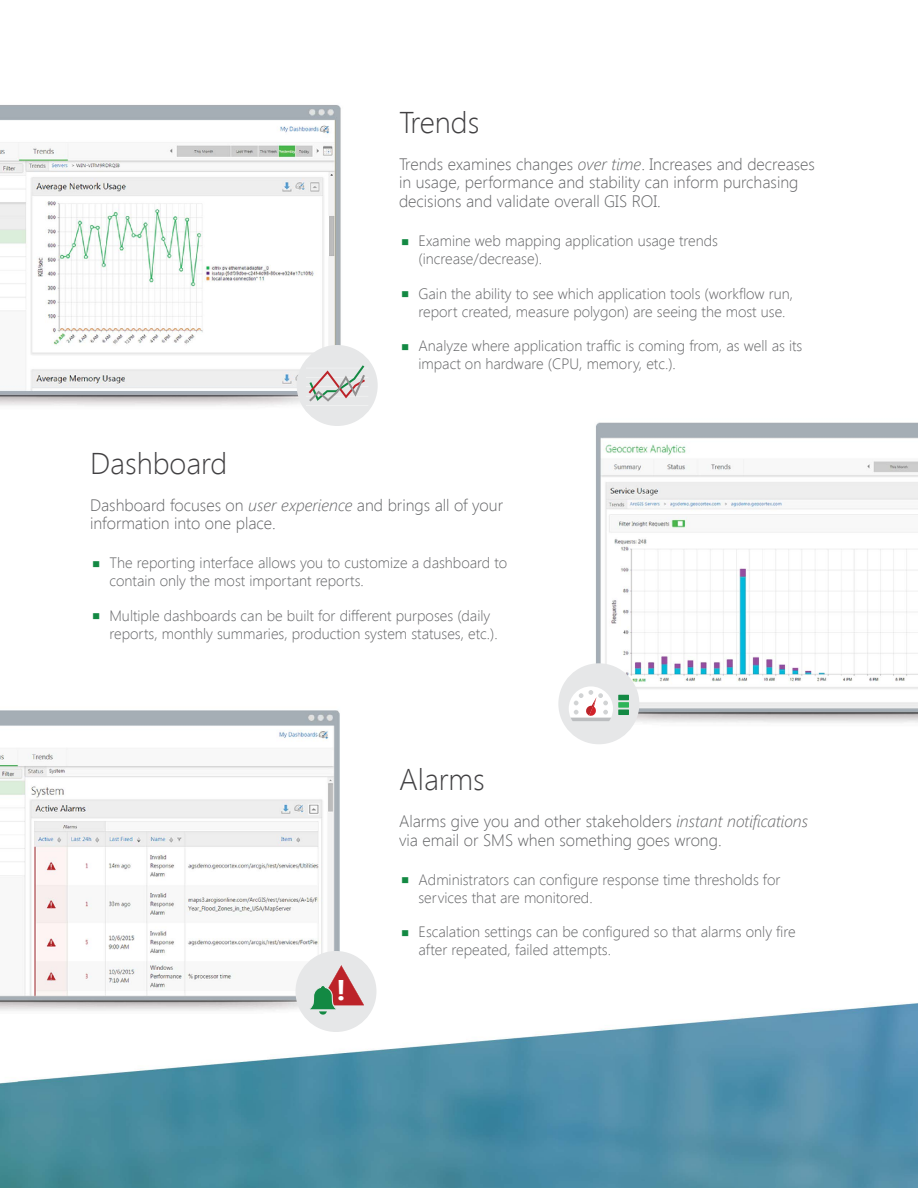
<style>
.page{position:relative;width:918px;height:1188px;background:#fff}
.page>*{position:absolute;margin:0;border:0;box-sizing:border-box;transform-origin:0 0}
.t1{font:300 30px "Segoe UI";color:#414042}
.t2{font:700 28.5px "Segoe UI";color:#fff}
.t3{font:300 16.5px/18.8px "Segoe UI";color:#636466}
.t4{font:300 15px/18px "Segoe UI";color:#636466}
.s1{font-style:italic}
.s2{font-weight:700;font-size:27px;color:#138943}
</style>
<div class="page">
<img style="left:0;top:417px;width:918px;height:771px">
<img style="left:0;top:105px;width:341px;height:306px">
<img style="left:529px;top:417px;width:389px;height:316px">
<img style="left:0;top:702px;width:399px;height:311px">
<div style="left:297px;top:345px;width:81px;height:81px;background:#e6e7e8;border-radius:50%"></div>
<hr style="left:306px;top:368px;width:62px;height:1px;background:#fff">
<hr style="left:306px;top:377px;width:62px;height:1px;background:#fff">
<hr style="left:306px;top:387px;width:62px;height:1px;background:#fff">
<hr style="left:306px;top:396px;width:62px;height:1px;background:#fff">
<hr style="left:306px;top:405px;width:62px;height:1px;background:#fff">
<svg style="left:309px;top:365px;width:56px;height:37px"></svg>
<div style="left:558px;top:663px;width:81px;height:81px;background:#e6e7e8;border-radius:50%"></div>
<div style="left:618px;top:695px;width:11px;height:5px;background:#138943"></div>
<div style="left:618px;top:702px;width:11px;height:6px;background:#2eb458"></div>
<div style="left:618px;top:710px;width:11px;height:5px;background:#138943"></div>
<svg style="left:569px;top:686px;width:44px;height:35px"></svg>
<div style="left:296px;top:951px;width:80px;height:81px;background:#e6e7e8;border-radius:50%"></div>
<svg style="left:310px;top:965px;width:54px;height:50px"></svg>
<h1 class="t1" style="left:399px;top:102px;width:82px">Trends</h1>
<p class="t3" style="left:399px;top:154px;width:418px">Trends examines changes <span class="s1">over time</span>. Increases and decreases in usage, performance and stability can inform purchasing decisions and validate overall GIS ROI.</p>
<p class="t4" style="left:418px;top:231px;width:301px;text-indent:-18px"><span class="s2">▪</span> Examine web mapping application usage trends (increase/decrease).</p>
<p class="t4" style="left:418px;top:284px;width:376px;text-indent:-18px"><span class="s2">▪</span> Gain the ability to see which application tools (workflow run, report created, measure polygon) are seeing the most use.</p>
<p class="t4" style="left:418px;top:336px;width:385px;text-indent:-18px"><span class="s2">▪</span> Analyze where application traffic is coming from, as well as its impact on hardware (CPU, memory, etc.).</p>
<h1 class="t1" style="left:90px;top:443px;width:139px">Dashboard</h1>
<p class="t3" style="left:90px;top:495px;width:415px">Dashboard focuses on <span class="s1">user experience</span> and brings all of your information into one place.</p>
<p class="t4" style="left:110px;top:554px;width:399px;text-indent:-18px"><span class="s2">▪</span> The reporting interface allows you to customize a dashboard to contain only the most important reports.</p>
<p class="t4" style="left:110px;top:606px;width:390px;text-indent:-18px"><span class="s2">▪</span> Multiple dashboards can be built for different purposes (daily reports, monthly summaries, production system statuses, etc.).</p>
<h2 class="t2" style="left:337px;top:969px;width:11px">!</h2>
<h1 class="t1" style="left:399px;top:759px;width:87px">Alarms</h1>
<p class="t3" style="left:399px;top:811px;width:411px">Alarms give you and other stakeholders <span class="s1">instant notifications </span>via email or SMS when something goes wrong.</p>
<p class="t4" style="left:418px;top:870px;width:363px;text-indent:-18px"><span class="s2">▪</span> Administrators can configure response time thresholds for services that are monitored.</p>
<p class="t4" style="left:418px;top:923px;width:379px;text-indent:-18px"><span class="s2">▪</span> Escalation settings can be configured so that alarms only fire after repeated, failed attempts.</p>
</div>
